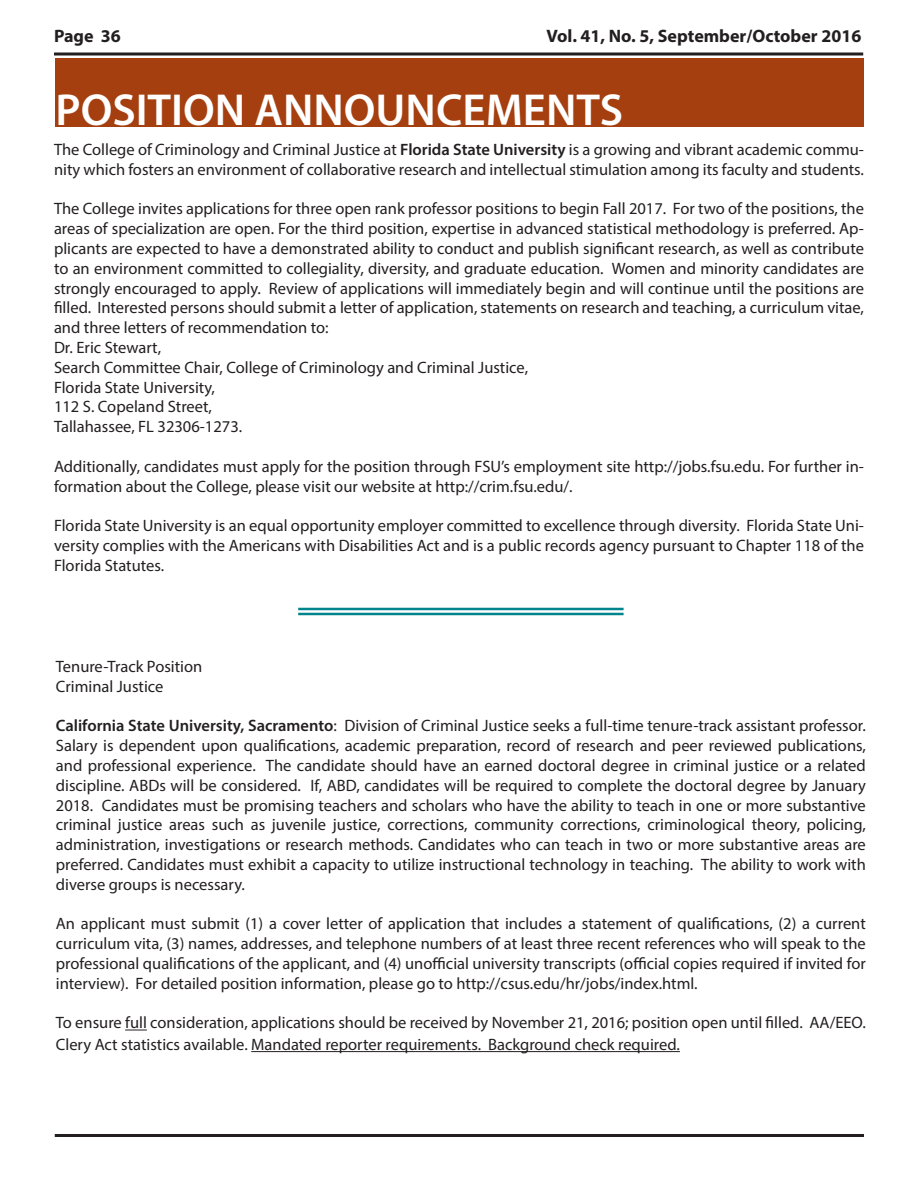
<style>
.page{position:relative;width:918px;height:1188px;background:#fff}
.page>*{position:absolute;margin:0;border:0;box-sizing:border-box;transform-origin:0 0}
.t1{font:600 45px "Myriad Pro";color:#fff}
.t2{font:700 18px "Myriad Pro";color:#231f20}
.t3{font:16.5px/19.8px "Myriad Pro";color:#231f20;text-align:justify}
.s1{font-weight:600}
</style>
<div class="page">
<svg style="left:54px;top:52px;width:809px;height:4px;background:#595657"></svg>
<hr style="left:55px;top:1134px;width:809px;height:3px;background:#231f20">
<div style="left:56px;top:59px;width:808px;height:68px;background:#a53f0f"></div>
<svg style="left:125px;top:1030px;width:22px;height:1px"></svg>
<hr style="left:251px;top:1051px;width:429px;height:1px;background:#231f20">
<hr style="left:298px;top:608px;width:326px;height:2px;background:#00848e">
<hr style="left:298px;top:613px;width:326px;height:2px;background:#00848e">
<p class="t2" style="left:54px;top:24px;width:68px">Page 36</p>
<p class="t2" style="left:546px;top:24px;width:316px">Vol. 41, No. 5, September/October 2016</p>
<p class="t1" style="left:56px;top:81px;width:569px">POSITION ANNOUNCEMENTS</p>
<p class="t3" style="left:54px;top:139px;width:812px">The College of Criminology and Criminal Justice at <span class="s1">Florida State University</span> is a growing and vibrant academic commu&shy;nity which fosters an environment of collaborative research and intellectual stimulation among its faculty and students.</p>
<p class="t3" style="left:54px;top:199px;width:812px">The College invites applications for three open rank professor positions to begin Fall 2017. For two of the positions, the areas of specialization are open. For the third position, expertise in advanced statistical methodology is preferred. Ap&shy;plicants are expected to have a demonstrated ability to conduct and publish significant research, as well as contribute to an environment committed to collegiality, diversity, and graduate education. Women and minority candidates are strongly encouraged to apply. Review of applications will immediately begin and will continue until the positions are filled. Interested persons should submit a letter of application, statements on research and teaching, a curriculum vitae, and three letters of recommendation to:</p>
<p class="t3" style="left:54px;top:337px;width:109px">Dr. Eric Stewart,</p>
<p class="t3" style="left:54px;top:357px;width:476px">Search Committee Chair, College of Criminology and Criminal Justice,</p>
<p class="t3" style="left:54px;top:377px;width:163px">Florida State University,</p>
<p class="t3" style="left:54px;top:397px;width:159px">112 S. Copeland Street,</p>
<p class="t3" style="left:54px;top:416px;width:190px">Tallahassee, FL 32306-1273.</p>
<p class="t3" style="left:54px;top:456px;width:811px">Additionally, candidates must apply for the position through FSU’s employment site http://jobs.fsu.edu. For further in&shy;formation about the College, please visit our website at http://crim.fsu.edu/.</p>
<p class="t3" style="left:54px;top:515px;width:812px">Florida State University is an equal opportunity employer committed to excellence through diversity. Florida State Uni&shy;versity complies with the Americans with Disabilities Act and is a public records agency pursuant to Chapter 118 of the Florida Statutes.</p>
<p class="t3" style="left:56px;top:656px;width:148px">Tenure-Track Position</p>
<p class="t3" style="left:56px;top:676px;width:109px">Criminal Justice</p>
<p class="t3" style="left:56px;top:716px;width:812px"><span class="s1">California State University, Sacramento</span>: Division of Criminal Justice seeks a full-time tenure-track assistant professor.<br>Salary is dependent upon qualifications, academic preparation, record of research and peer reviewed publications, and professional experience. The candidate should have an earned doctoral degree in criminal justice or a related discipline. ABDs will be considered. If, ABD, candidates will be required to complete the doctoral degree by January 2018. Candidates must be promising teachers and scholars who have the ability to teach in one or more substantive criminal justice areas such as juvenile justice, corrections, community corrections, criminological theory, policing, administration, investigations or research methods. Candidates who can teach in two or more substantive areas are preferred. Candidates must exhibit a capacity to utilize instructional technology in teaching. The ability to work with diverse groups is necessary.</p>
<p class="t3" style="left:56px;top:914px;width:812px">An applicant must submit (1) a cover letter of application that includes a statement of qualifications, (2) a current curriculum vita, (3) names, addresses, and telephone numbers of at least three recent references who will speak to the professional qualifications of the applicant, and (4) unofficial university transcripts (official copies required if invited for interview). For detailed position information, please go to http://csus.edu/hr/jobs/index.html.</p>
<p class="t3" style="left:56px;top:1012px;width:811px;line-height:21.6px">To ensure full consideration, applications should be received by November 21, 2016; position open until filled. AA/EEO.<br>Clery Act statistics available. Mandated reporter requirements. Background check required.</p>
</div>
